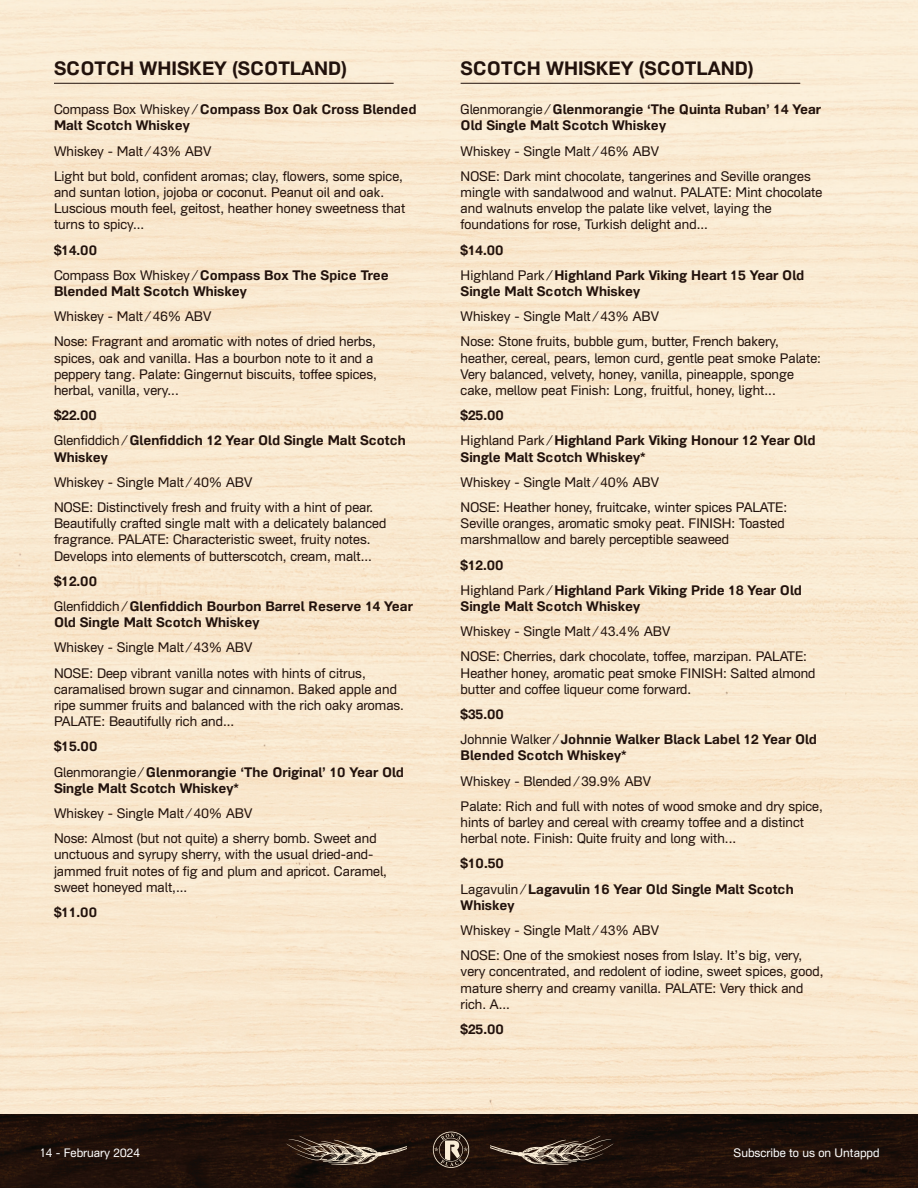
<style>
.page{position:relative;width:918px;height:1188px;background:#fff}
.page>*{position:absolute;margin:0;border:0;box-sizing:border-box;transform-origin:0 0}
.t1{font:700 18.9px "Grammatika";color:#22120c}
.t2{font:13.5px/16.2px "Grammatika";color:#22120c}
.t3{font:700 13.5px/25.2px "Grammatika";color:#22120c}
.t4{font:12px "Grammatika";color:#fff}
.s1{font-weight:400}
</style>
<div class="page">
<img style="left:0;top:0;width:918px;height:1115px">
<img style="left:0;top:1115px;width:918px;height:73px">
<svg style="left:286px;top:1136px;width:120px;height:29px;background:#4f3f34"></svg>
<svg style="left:490px;top:1136px;width:123px;height:29px;background:#4c3d33"></svg>
<svg style="left:433px;top:1132px;width:36px;height:36px"></svg>
<hr style="left:54px;top:83px;width:340px;height:1px;background:#22120c">
<hr style="left:461px;top:83px;width:339px;height:1px;background:#22120c">
<h1 class="t1" style="left:54px;top:57px;width:295px">SCOTCH WHISKEY (SCOTLAND)</h1>
<p class="t3" style="left:54px;top:101px;width:364px;line-height:16.2px"><span class="s1">Compass Box Whiskey ⁄</span> Compass Box Oak Cross Blended<br>Malt Scotch Whiskey</p>
<p class="t2" style="left:54px;top:138px;width:351px;line-height:25.2px">Whiskey - Malt ⁄ 43% ABV<br>Light but bold, confident aromas; clay, flowers, some spice,</p>
<p class="t2" style="left:54px;top:184px;width:353px">and suntan lotion, jojoba or coconut. Peanut oil and oak.<br>Luscious mouth feel, geitost, heather honey sweetness that turns to spicy...</p>
<p class="t3" style="left:54px;top:237px;width:336px">$14.00<br><span class="s1">Compass Box Whiskey ⁄</span> Compass Box The Spice Tree</p>
<p class="t3" style="left:54px;top:278px;width:194px">Blended Malt Scotch Whiskey</p>
<p class="t2" style="left:54px;top:304px;width:323px;line-height:25.2px">Whiskey - Malt ⁄ 46% ABV<br>Nose: Fragrant and aromatic with notes of dried herbs,</p>
<p class="t2" style="left:54px;top:350px;width:324px">spices, oak and vanilla. Has a bourbon note to it and a peppery tang. Palate: Gingernut biscuits, toffee spices, herbal, vanilla, very...</p>
<p class="t3" style="left:54px;top:402px;width:353px">$22.00<br><span class="s1">Glenfiddich ⁄</span> Glenfiddich 12 Year Old Single Malt Scotch</p>
<p class="t3" style="left:54px;top:444px;width:55px">Whiskey</p>
<p class="t2" style="left:54px;top:469px;width:321px;line-height:25.2px">Whiskey - Single Malt ⁄ 40% ABV<br>NOSE: Distinctively fresh and fruity with a hint of pear.</p>
<p class="t2" style="left:54px;top:515px;width:334px">Beautifully crafted single malt with a delicately balanced fragrance. PALATE: Characteristic sweet, fruity notes.<br>Develops into elements of butterscotch, cream, malt...</p>
<p class="t3" style="left:54px;top:568px;width:360px">$12.00<br><span class="s1">Glenfiddich ⁄</span> Glenfiddich Bourbon Barrel Reserve 14 Year</p>
<p class="t3" style="left:54px;top:609px;width:207px">Old Single Malt Scotch Whiskey</p>
<p class="t2" style="left:54px;top:635px;width:313px;line-height:25.2px">Whiskey - Single Malt ⁄ 43% ABV<br>NOSE: Deep vibrant vanilla notes with hints of citrus,</p>
<p class="t2" style="left:54px;top:681px;width:352px">caramalised brown sugar and cinnamon. Baked apple and ripe summer fruits and balanced with the rich oaky aromas.<br>PALATE: Beautifully rich and...</p>
<p class="t3" style="left:54px;top:734px;width:352px">$15.00<br><span class="s1">Glenmorangie ⁄</span> Glenmorangie ‘The Original’ 10 Year Old</p>
<p class="t3" style="left:54px;top:775px;width:187px">Single Malt Scotch Whiskey*</p>
<p class="t2" style="left:54px;top:800px;width:324px;line-height:25.2px">Whiskey - Single Malt ⁄ 40% ABV<br>Nose: Almost (but not quite) a sherry bomb. Sweet and</p>
<p class="t2" style="left:54px;top:846px;width:335px">unctuous and syrupy sherry, with the usual dried-and&shy;jammed fruit notes of fig and plum and apricot. Caramel, sweet honeyed malt,...</p>
<p class="t3" style="left:54px;top:899px;width:45px">$11.00</p>
<h1 class="t1" style="left:461px;top:57px;width:295px">SCOTCH WHISKEY (SCOTLAND)</h1>
<p class="t3" style="left:461px;top:101px;width:362px;line-height:16.2px"><span class="s1">Glenmorangie ⁄</span> Glenmorangie ‘The Quinta Ruban’ 14 Year<br>Old Single Malt Scotch Whiskey</p>
<p class="t2" style="left:461px;top:138px;width:352px;line-height:25.2px">Whiskey - Single Malt ⁄ 46% ABV<br>NOSE: Dark mint chocolate, tangerines and Seville oranges</p>
<p class="t2" style="left:461px;top:184px;width:363px">mingle with sandalwood and walnut. PALATE: Mint chocolate and walnuts envelop the palate like velvet, laying the foundations for rose, Turkish delight and...</p>
<p class="t3" style="left:461px;top:237px;width:345px">$14.00<br><span class="s1">Highland Park ⁄</span> Highland Park Viking Heart 15 Year Old</p>
<p class="t3" style="left:461px;top:278px;width:181px">Single Malt Scotch Whiskey</p>
<p class="t2" style="left:461px;top:304px;width:320px;line-height:25.2px">Whiskey - Single Malt ⁄ 43% ABV<br>Nose: Stone fruits, bubble gum, butter, French bakery,</p>
<p class="t2" style="left:461px;top:350px;width:362px">heather, cereal, pears, lemon curd, gentle peat smoke Palate:<br>Very balanced, velvety, honey, vanilla, pineapple, sponge cake, mellow peat Finish: Long, fruitful, honey, light...</p>
<p class="t3" style="left:461px;top:402px;width:356px">$25.00<br><span class="s1">Highland Park ⁄</span> Highland Park Viking Honour 12 Year Old</p>
<p class="t3" style="left:461px;top:444px;width:187px">Single Malt Scotch Whiskey*</p>
<p class="t2" style="left:461px;top:469px;width:328px;line-height:25.2px">Whiskey - Single Malt ⁄ 40% ABV<br>NOSE: Heather honey, fruitcake, winter spices PALATE:</p>
<p class="t2" style="left:461px;top:515px;width:326px">Seville oranges, aromatic smoky peat. FINISH: Toasted marshmallow and barely perceptible seaweed</p>
<p class="t3" style="left:461px;top:552px;width:343px">$12.00<br><span class="s1">Highland Park ⁄</span> Highland Park Viking Pride 18 Year Old</p>
<p class="t3" style="left:461px;top:593px;width:181px">Single Malt Scotch Whiskey</p>
<p class="t2" style="left:461px;top:619px;width:348px;line-height:25.2px">Whiskey - Single Malt ⁄ 43.4% ABV<br>NOSE: Cherries, dark chocolate, toffee, marzipan. PALATE:</p>
<p class="t2" style="left:461px;top:665px;width:356px">Heather honey, aromatic peat smoke FINISH: Salted almond butter and coffee liqueur come forward.</p>
<p class="t3" style="left:461px;top:701px;width:358px">$35.00<br><span class="s1">Johnnie Walker ⁄</span> Johnnie Walker Black Label 12 Year Old</p>
<p class="t3" style="left:461px;top:743px;width:168px">Blended Scotch Whiskey*</p>
<p class="t2" style="left:461px;top:768px;width:364px;line-height:25.2px">Whiskey - Blended ⁄ 39.9% ABV<br>Palate: Rich and full with notes of wood smoke and dry spice,</p>
<p class="t2" style="left:461px;top:814px;width:345px">hints of barley and cereal with creamy toffee and a distinct herbal note. Finish: Quite fruity and long with...</p>
<p class="t3" style="left:461px;top:851px;width:335px">$10.50<br><span class="s1">Lagavulin ⁄</span> Lagavulin 16 Year Old Single Malt Scotch</p>
<p class="t3" style="left:461px;top:892px;width:55px">Whiskey</p>
<p class="t2" style="left:461px;top:917px;width:343px;line-height:25.2px">Whiskey - Single Malt ⁄ 43% ABV<br>NOSE: One of the smokiest noses from Islay. It’s big, very,</p>
<p class="t2" style="left:461px;top:963px;width:364px">very concentrated, and redolent of iodine, sweet spices, good, mature sherry and creamy vanilla. PALATE: Very thick and rich. A...</p>
<p class="t3" style="left:461px;top:1016px;width:45px">$25.00</p>
<p class="t4" style="left:40px;top:1145px;width:101px">14 - February 2024</p>
<p class="t4" style="left:734px;top:1145px;width:148px">Subscribe to us on Untappd</p>
</div>
